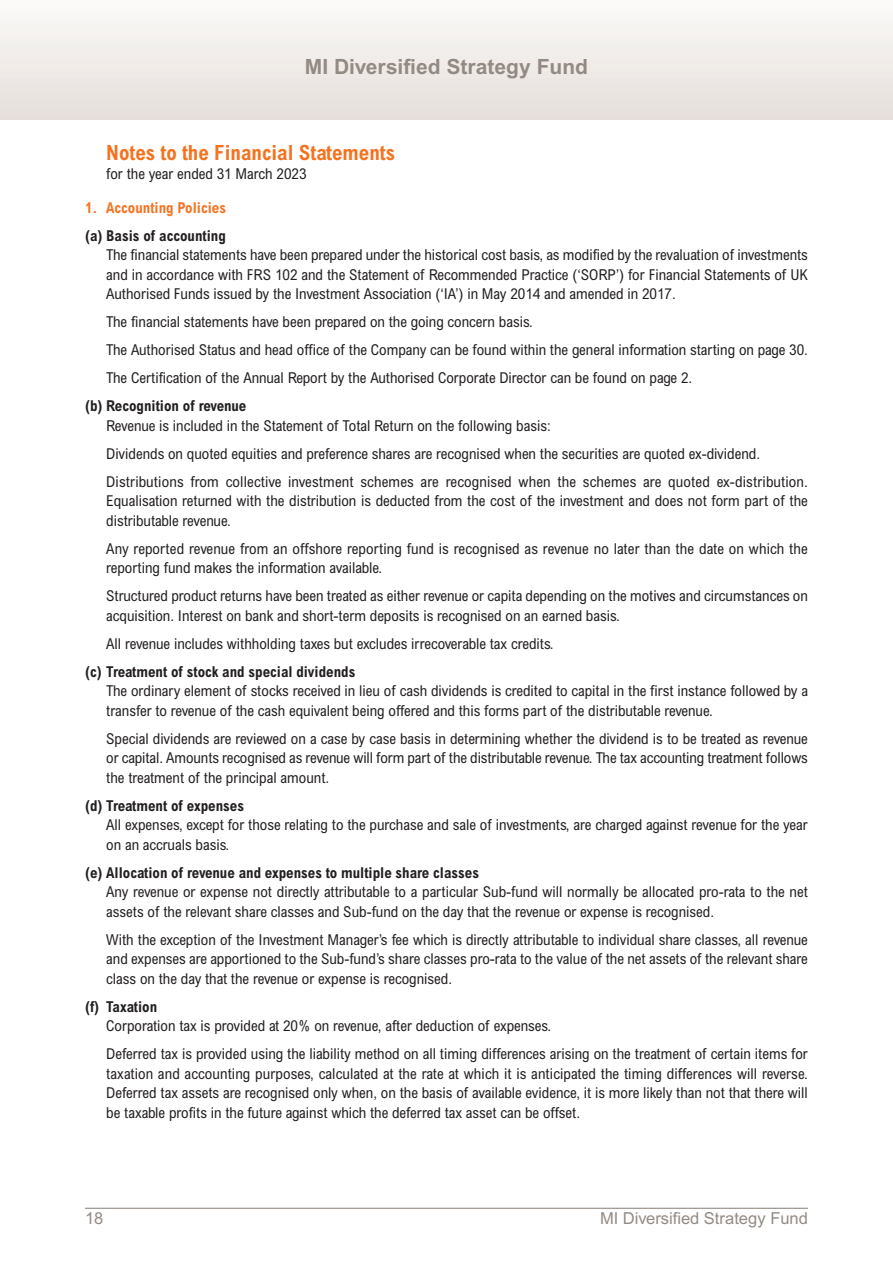
<style>
.page{position:relative;width:893px;height:1263px;background:#fff}
.page>*{position:absolute;margin:0;border:0;box-sizing:border-box;transform-origin:0 0}
.t1{font:700 condensed 21px "Arial";color:#f47321}
.t2{font:700 21px "Arial";color:#938a84}
.t3{font:16.5px "Arial";color:#938a84}
.t4{font:condensed 15px/19.5px "Arial";color:#231f20;text-align:justify}
.t5{font:700 condensed 15px "Arial";color:#231f20}
.t6{font:700 condensed 15px "Arial";color:#f47321}
</style>
<div class="page">
<hr style="left:85px;top:1208px;width:723px;height:1px;background:#938a84">
<div style="left:0;top:0;width:893px;height:119px;background:linear-gradient(to bottom,#fbfbf9,#e5deda)"></div>
<p class="t2" style="left:305px;top:59px;width:285px">MI Diversified Strategy Fund</p>
<p class="t1" style="left:106px;top:145px;width:290px">Notes to the Financial Statements</p>
<p class="t4" style="left:106px;top:166px;width:202px">for the year ended 31 March 2023</p>
<p class="t6" style="left:85px;top:202px;width:143px">1. Accounting Policies</p>
<p class="t5" style="left:85px;top:230px;width:142px">(a) Basis of accounting</p>
<p class="t4" style="left:106px;top:247px;width:703px">The financial statements have been prepared under the historical cost basis, as modified by the revaluation of investments and in accordance with FRS 102 and the Statement of Recommended Practice (‘SORP’) for Financial Statements of UK Authorised Funds issued by the Investment Association (‘IA’) in May 2014 and amended in 2017.</p>
<p class="t4" style="left:106px;top:314px;width:428px">The financial statements have been prepared on the going concern basis.</p>
<p class="t4" style="left:106px;top:342px;width:703px">The Authorised Status and head office of the Company can be found within the general information starting on page 30.</p>
<p class="t4" style="left:106px;top:370px;width:587px">The Certification of the Annual Report by the Authorised Corporate Director can be found on page 2.</p>
<p class="t5" style="left:85px;top:400px;width:163px">(b) Recognition of revenue</p>
<p class="t4" style="left:106px;top:417px;width:446px">Revenue is included in the Statement of Total Return on the following basis:</p>
<p class="t4" style="left:106px;top:445px;width:655px">Dividends on quoted equities and preference shares are recognised when the securities are quoted ex-dividend.</p>
<p class="t4" style="left:106px;top:473px;width:703px">Distributions from collective investment schemes are recognised when the schemes are quoted ex-distribution.<br>Equalisation returned with the distribution is deducted from the cost of the investment and does not form part of the distributable revenue.</p>
<p class="t4" style="left:106px;top:540px;width:703px">Any reported revenue from an offshore reporting fund is recognised as revenue no later than the date on which the reporting fund makes the information available.</p>
<p class="t4" style="left:106px;top:588px;width:703px">Structured product returns have been treated as either revenue or capita depending on the motives and circumstances on acquisition. Interest on bank and short-term deposits is recognised on an earned basis.</p>
<p class="t4" style="left:106px;top:635px;width:449px">All revenue includes withholding taxes but excludes irrecoverable tax credits.</p>
<p class="t5" style="left:85px;top:666px;width:272px">(c) Treatment of stock and special dividends</p>
<p class="t4" style="left:106px;top:683px;width:703px">The ordinary element of stocks received in lieu of cash dividends is credited to capital in the first instance followed by a transfer to revenue of the cash equivalent being offered and this forms part of the distributable revenue.</p>
<p class="t4" style="left:106px;top:730px;width:703px">Special dividends are reviewed on a case by case basis in determining whether the dividend is to be treated as revenue or capital. Amounts recognised as revenue will form part of the distributable revenue. The tax accounting treatment follows the treatment of the principal amount.</p>
<p class="t5" style="left:85px;top:800px;width:160px">(d) Treatment of expenses</p>
<p class="t4" style="left:106px;top:817px;width:703px">All expenses, except for those relating to the purchase and sale of investments, are charged against revenue for the year on an accruals basis.</p>
<p class="t5" style="left:85px;top:867px;width:395px">(e) Allocation of revenue and expenses to multiple share classes</p>
<p class="t4" style="left:106px;top:884px;width:703px">Any revenue or expense not directly attributable to a particular Sub-fund will normally be allocated pro-rata to the net assets of the relevant share classes and Sub-fund on the day that the revenue or expense is recognised.</p>
<p class="t4" style="left:106px;top:931px;width:703px">With the exception of the Investment Manager’s fee which is directly attributable to individual share classes, all revenue and expenses are apportioned to the Sub-fund’s share classes pro-rata to the value of the net assets of the relevant share class on the day that the revenue or expense is recognised.</p>
<p class="t5" style="left:85px;top:1001px;width:74px">(f) Taxation</p>
<p class="t4" style="left:106px;top:1018px;width:447px">Corporation tax is provided at 20% on revenue, after deduction of expenses.</p>
<p class="t4" style="left:106px;top:1046px;width:703px">Deferred tax is provided using the liability method on all timing differences arising on the treatment of certain items for taxation and accounting purposes, calculated at the rate at which it is anticipated the timing differences will reverse.<br>Deferred tax assets are recognised only when, on the basis of available evidence, it is more likely than not that there will be taxable profits in the future against which the deferred tax asset can be offset.</p>
<p class="t3" style="left:85px;top:1212px;width:20px">18</p>
<p class="t3" style="left:600px;top:1212px;width:209px">MI Diversified Strategy Fund</p>
</div>
